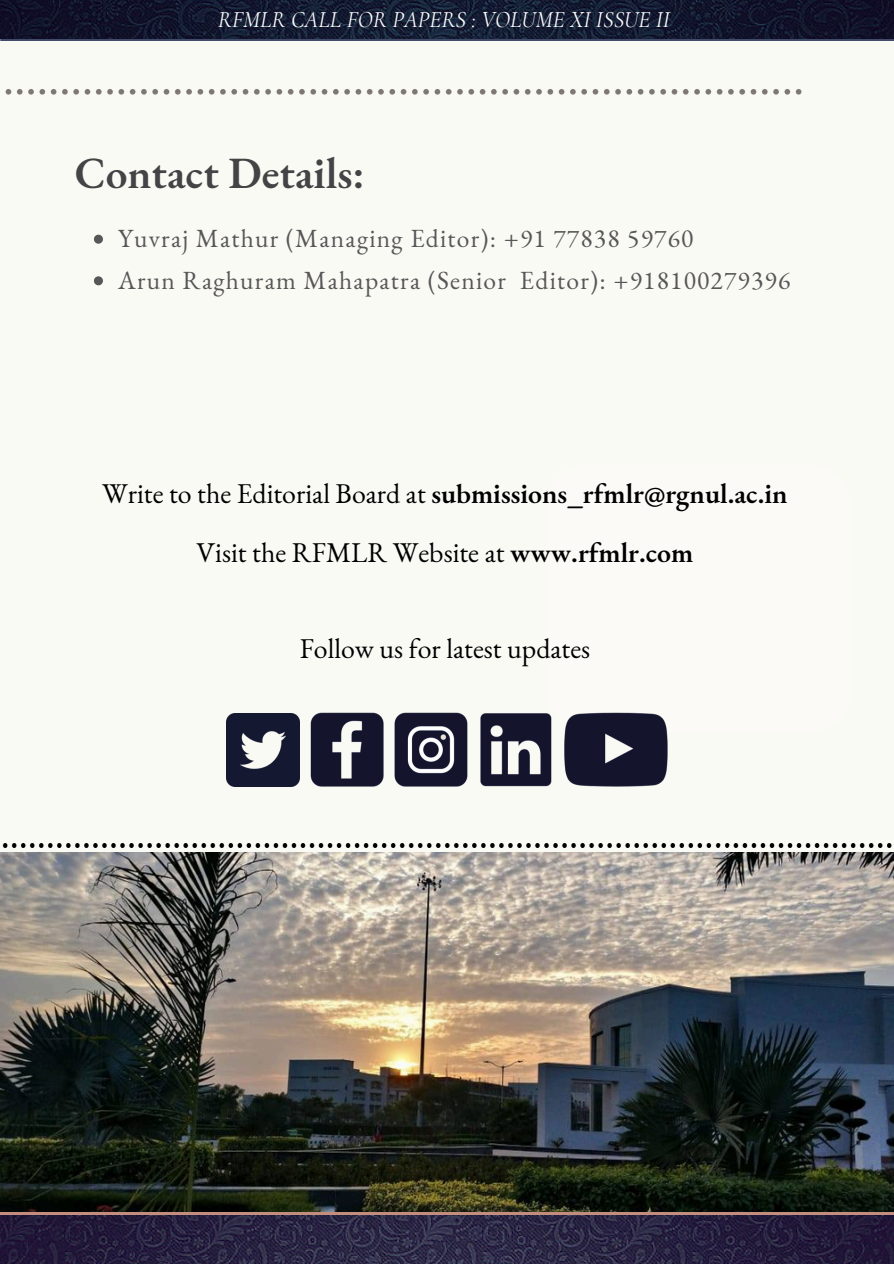
<style>
.page{position:relative;width:894px;height:1264px;background:#fff}
.page>*{position:absolute;margin:0;border:0;box-sizing:border-box;transform-origin:0 0}
.t1{font:600 43.5px "EB Garamond";color:#444345}
.t2{font:27.9px/58.5px "EB Garamond";color:#000;text-align:center}
.t3{font:25.5px "EB Garamond";letter-spacing:.05em;color:#595657}
.t4{font:italic 23.1px "Cormorant Garamond";color:#fff}
.s1{font-weight:600}
</style>
<div class="page">
<div style="left:0;top:40px;width:893px;height:1175px;background:#fafaf5"></div>
<img style="left:0;top:852px;width:893px;height:359px">
<img style="left:226px;top:713px;width:73px;height:73px">
<img style="left:0;top:38px;width:893px;height:2px">
<img style="left:0;top:843px;width:893px;height:5px">
<img style="left:0;top:0;width:893px;height:38px">
<svg style="left:546px;top:464px;width:304px;height:268px"></svg>
<img style="left:303px;top:706px;width:371px;height:87px">
<svg style="left:94px;top:235px;width:9px;height:9px"></svg>
<svg style="left:94px;top:276px;width:9px;height:9px"></svg>
<img style="left:0;top:1215px;width:893px;height:48px">
<p class="t4" style="left:218px;top:6px;width:453px">RFMLR CALL FOR PAPERS : VOLUME XI ISSUE II</p>
<p class="t1" style="left:75px;top:144px;width:291px">Contact Details:</p>
<p class="t3" style="left:118px;top:221px;width:576px">Yuvraj Mathur (Managing Editor): +91 77838 59760</p>
<p class="t3" style="left:118px;top:263px;width:673px">Arun Raghuram Mahapatra (Senior Editor): +918100279396</p>
<h2 class="t2" style="left:102px;top:464px;width:686px">Write to the Editorial Board at <span class="s1">submissions_rfmlr@rgnul.ac.in<br></span>Visit the RFMLR Website at <span class="s1">www.rfmlr.com</span></h2>
<h2 class="t2" style="left:299px;top:619px;width:292px">Follow us for latest updates</h2>
</div>
